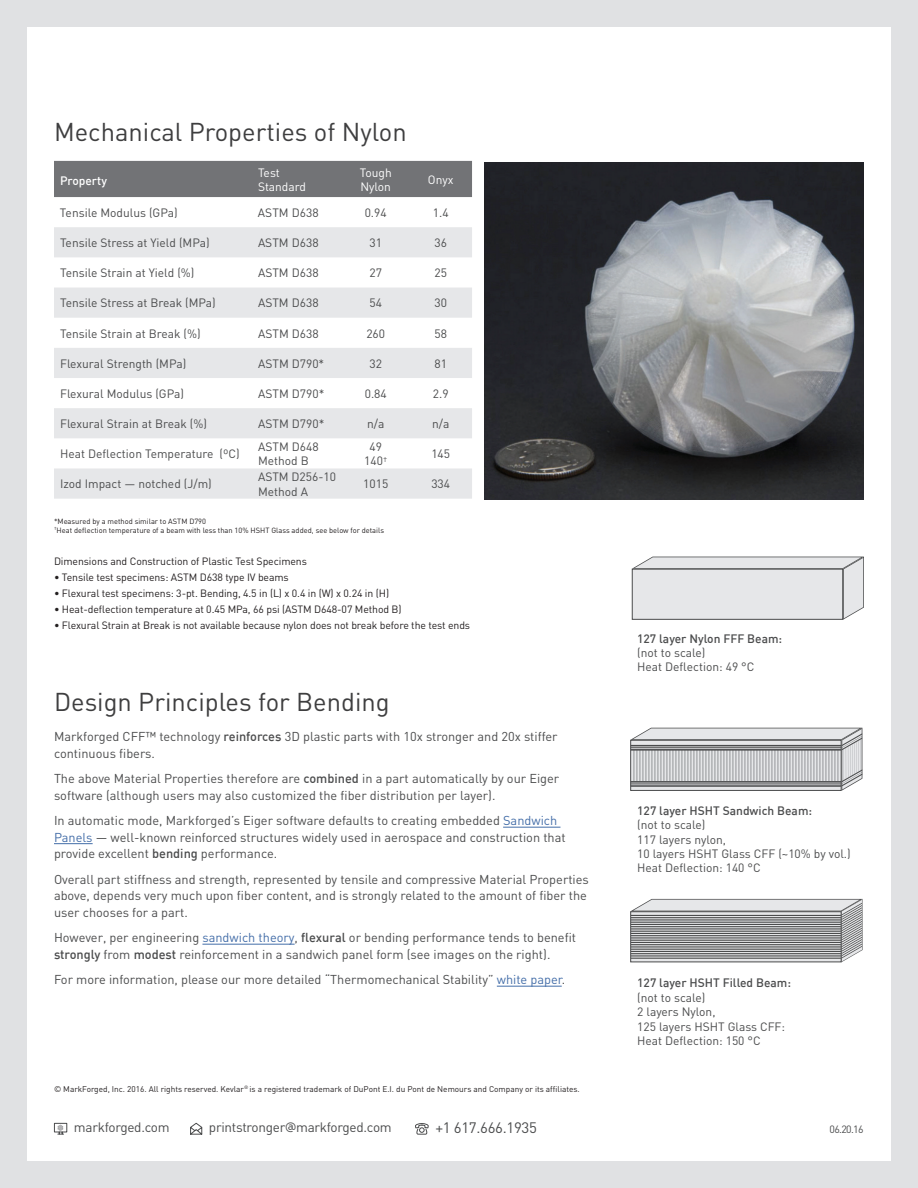
<style>
.page{position:relative;width:918px;height:1188px;background:#e0e1e3}
.page>*{position:absolute;margin:0;border:0;box-sizing:border-box;transform-origin:0 0}
.t1{font:25.5px "DIN";color:#3e3e3f}
.t2{font:15px "DIN";letter-spacing:-.02em;color:#4b4c4d}
.t3{font:13.5px "DIN";letter-spacing:-.02em;color:#4b4c4d}
.t4{font:12.75px/16.5px "DIN";color:#4b4c4d}
.t5{font:12px/14.4px "DIN";color:#4b4c4d}
.t6{font:500 12px "DIN";color:#4b4c4d}
.t7{font:12px/14.4px "DIN";color:#fff}
.t8{font:500 12px "DIN";color:#fff}
.t9{font:10.5px "DIN";letter-spacing:-.01em;color:#231f20}
.t10{font:10.5px "DIN";color:#4b4c4d}
.t11{font:8.25px "DIN";color:#231f20}
.t12{font:7.5px/9px "DIN";color:#231f20}
.s1{font-weight:500}
.s2{color:#436da8}
.s3{font-family:"Interstate"}
</style>
<div class="page">
<div style="left:27px;top:27px;width:864px;height:1134px;background:#fff"></div>
<svg style="left:630px;top:728px;width:232px;height:63px;background:#bdbfc1"></svg>
<svg style="left:630px;top:899px;width:233px;height:63px;background:#a8a9ab"></svg>
<svg style="left:632px;top:557px;width:232px;height:63px;background:#dddee0"></svg>
<svg style="left:190px;top:1122px;width:13px;height:13px"></svg>
<svg style="left:415px;top:1123px;width:14px;height:12px"></svg>
<svg style="left:54px;top:1122px;width:14px;height:13px"></svg>
<div style="left:54px;top:161px;width:418px;height:36px;background:#727376"></div>
<svg style="left:54px;top:227px;width:418px;height:272px;fill:#e6e7e9"></svg>
<img style="left:484px;top:162px;width:380px;height:338px">
<hr style="left:503px;top:827px;width:57px;height:1px;background:#436da8">
<hr style="left:54px;top:843px;width:39px;height:1px;background:#436da8">
<hr style="left:202px;top:944px;width:93px;height:1px;background:#436da8">
<hr style="left:497px;top:986px;width:65px;height:1px;background:#436da8">
<h1 class="t1" style="left:54px;top:116px;width:354px">Mechanical Properties of Nylon</h1>
<p class="t8" style="left:60px;top:173px;width:48px">Property</p>
<p class="t7" style="left:258px;top:165px;width:50px">Test<br>Standard</p>
<p class="t7" style="left:360px;top:165px;width:34px">Tough<br>Nylon</p>
<p class="t7" style="left:428px;top:172px;width:27px">Onyx</p>
<p class="t5" style="left:60px;top:205px;width:119px">Tensile Modulus (GPa)</p>
<p class="t5" style="left:258px;top:205px;width:62px">ASTM D638</p>
<p class="t5" style="left:365px;top:205px;width:24px">0.94</p>
<p class="t5" style="left:433px;top:205px;width:17px">1.4</p>
<p class="t5" style="left:60px;top:235px;width:151px">Tensile Stress at Yield (MPa)</p>
<p class="t5" style="left:258px;top:235px;width:62px">ASTM D638</p>
<p class="t5" style="left:369px;top:235px;width:14px">31</p>
<p class="t5" style="left:435px;top:235px;width:14px">36</p>
<p class="t5" style="left:60px;top:266px;width:136px">Tensile Strain at Yield (%)</p>
<p class="t5" style="left:258px;top:266px;width:62px">ASTM D638</p>
<p class="t5" style="left:370px;top:266px;width:14px">27</p>
<p class="t5" style="left:435px;top:266px;width:14px">25</p>
<p class="t5" style="left:60px;top:296px;width:157px">Tensile Stress at Break (MPa)</p>
<p class="t5" style="left:258px;top:296px;width:62px">ASTM D638</p>
<p class="t5" style="left:370px;top:296px;width:14px">54</p>
<p class="t5" style="left:435px;top:296px;width:14px">30</p>
<p class="t5" style="left:60px;top:326px;width:142px">Tensile Strain at Break (%)</p>
<p class="t5" style="left:258px;top:326px;width:62px">ASTM D638</p>
<p class="t5" style="left:366px;top:326px;width:20px">260</p>
<p class="t5" style="left:435px;top:326px;width:14px">58</p>
<p class="t5" style="left:60px;top:356px;width:128px">Flexural Strength (MPa)</p>
<p class="t5" style="left:258px;top:356px;width:68px">ASTM D790*</p>
<p class="t5" style="left:370px;top:356px;width:14px">32</p>
<p class="t5" style="left:435px;top:356px;width:14px">81</p>
<p class="t5" style="left:60px;top:386px;width:126px">Flexural Modulus (GPa)</p>
<p class="t5" style="left:258px;top:386px;width:68px">ASTM D790*</p>
<p class="t5" style="left:365px;top:386px;width:24px">0.84</p>
<p class="t5" style="left:433px;top:386px;width:17px">2.9</p>
<p class="t5" style="left:60px;top:416px;width:148px">Flexural Strain at Break (%)</p>
<p class="t5" style="left:258px;top:416px;width:68px">ASTM D790*</p>
<p class="t5" style="left:367px;top:416px;width:19px">n/a</p>
<p class="t5" style="left:432px;top:416px;width:19px">n/a</p>
<p class="t5" style="left:60px;top:447px;width:181px">Heat Deflection Temperature (ºC)</p>
<p class="t5" style="left:258px;top:439px;width:62px">ASTM D648<br>Method B</p>
<p class="t5" style="left:364px;top:439px;width:24px;text-align:center">49<br>140<sup>†</sup></p>
<p class="t5" style="left:431px;top:447px;width:20px">145</p>
<p class="t5" style="left:60px;top:477px;width:153px">Izod Impact — notched (J/m)</p>
<p class="t5" style="left:258px;top:470px;width:80px">ASTM D256-10<br>Method A</p>
<p class="t5" style="left:363px;top:477px;width:27px">1015</p>
<p class="t5" style="left:431px;top:477px;width:20px">334</p>
<p class="t12" style="left:54px;top:516px;width:332px">*Measured by a method similar to ASTM D790<br><sup>†</sup>Heat deflection temperature of a beam with less than 10% HSHT Glass added, see below for details</p>
<p class="t9" style="left:54px;top:555px;width:254px">Dimensions and Construction of Plastic Test Specimens</p>
<p class="t9" style="left:54px;top:571px;width:236px">• Tensile test specimens: ASTM D638 type IV beams</p>
<p class="t9" style="left:54px;top:587px;width:337px">• Flexural test specimens: 3-pt. Bending, 4.5 in (L) x 0.4 in (W) x 0.24 in (H)</p>
<p class="t9" style="left:54px;top:603px;width:349px">• Heat-deflection temperature at 0.45 MPa, 66 psi (ASTM D648-07 Method B)</p>
<p class="t9" style="left:54px;top:619px;width:418px">• Flexural Strain at Break is not available because nylon does not break before the test ends</p>
<h1 class="t1" style="left:54px;top:686px;width:337px">Design Principles for Bending</h1>
<p class="t4" style="left:54px;top:728px;width:505px">Markforged CFF™ technology <span class="s1">reinforces</span> 3D plastic parts with 10x stronger and 20x stiffer continuous fibers.</p>
<p class="t4" style="left:54px;top:770px;width:507px">The above Material Properties therefore are <span class="s1">combined</span> in a part automatically by our Eiger software (although users may also customized the fiber distribution per layer).</p>
<p class="t4" style="left:54px;top:812px;width:513px">In automatic mode, Markforged’s Eiger software defaults to creating embedded <span class="s2">Sandwich<br>Panels</span> — well-known reinforced structures widely used in aerospace and construction that provide excellent <span class="s1">bending</span> performance.</p>
<p class="t4" style="left:54px;top:871px;width:536px">Overall part stiffness and strength, represented by tensile and compressive Material Properties above, depends very much upon fiber content, and is strongly related to the amount of fiber the user chooses for a part.</p>
<p class="t4" style="left:54px;top:929px;width:524px">However, per engineering <span class="s2">sandwich theory</span>, <span class="s1">flexural</span> or bending performance tends to benefit <span class="s1">strongly</span> from <span class="s1">modest</span> reinforcement in a sandwich panel form (see images on the right).</p>
<p class="t4" style="left:54px;top:971px;width:513px">For more information, please our more detailed “Thermomechanical Stability” <span class="s2">white paper</span>.</p>
<p class="t6" style="left:637px;top:631px;width:147px">127 layer Nylon FFF Beam:</p>
<p class="t5" style="left:637px;top:645px;width:119px">(not to scale)<br>Heat Deflection: 49 °C</p>
<p class="t6" style="left:637px;top:803px;width:176px">127 layer HSHT Sandwich Beam:</p>
<p class="t5" style="left:637px;top:817px;width:215px">(not to scale)<br>117 layers nylon,<br>10 layers HSHT Glass CFF (~10% by vol.)<br>Heat Deflection: 140 °C</p>
<p class="t6" style="left:637px;top:975px;width:155px">127 layer HSHT Filled Beam:</p>
<p class="t5" style="left:637px;top:990px;width:149px">(not to scale)<br>2 layers Nylon,<br>125 layers HSHT Glass CFF:<br>Heat Deflection: 150 °C</p>
<p class="t11" style="left:54px;top:1083px;width:527px">© MarkForged, Inc. 2016. All rights reserved. Kevlar<sup>®</sup> is a registered trademark of DuPont E.I. du Pont de Nemours and Company or its affiliates.</p>
<p class="t3" style="left:74px;top:1119px;width:97px">markforged.com</p>
<p class="t3" style="left:209px;top:1119px;width:184px">printstronger<span class="s3">@</span>markforged.com</p>
<p class="t2" style="left:435px;top:1119px;width:103px">+1 617.666.1935</p>
<p class="t10" style="left:829px;top:1123px;width:36px">06.20.16</p>
</div>
